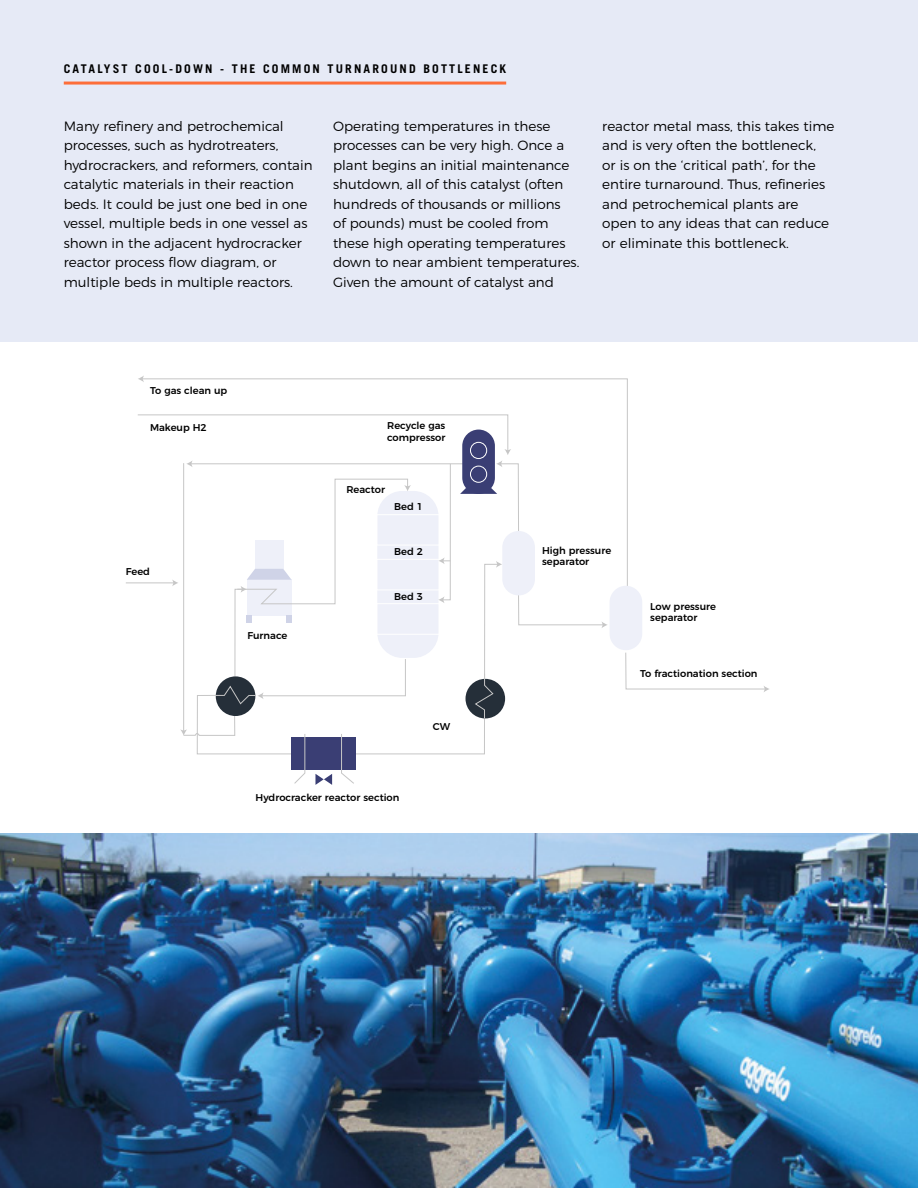
<style>
.page{position:relative;width:918px;height:1188px;background:#fff}
.page>*{position:absolute;margin:0;border:0;box-sizing:border-box;transform-origin:0 0}
.t1{font:300 13.5px/19.5px "Montserrat";color:#000}
.t2{font:700 12px "Trade Gothic";letter-spacing:.18em;color:#000}
.t3{font:500 9.9px/11.9px "Montserrat";color:#000}
</style>
<div class="page">
<div style="left:0;top:0;width:918px;height:341px;background:#e6eaf6"></div>
<hr style="left:64px;top:82px;width:442px;height:3px;background:#fd6e39">
<img style="left:0;top:834px;width:918px;height:354px">
<svg style="left:144px;top:378px;width:484px;height:209px"></svg>
<svg style="left:138px;top:376px;width:6px;height:6px"></svg>
<hr style="left:126px;top:583px;width:48px;height:1px;background:#c6c6c6">
<svg style="left:625px;top:652px;width:144px;height:40px"></svg>
<div style="left:610px;top:586px;width:32px;height:64px;background:#eef0f9;border-radius:16px"></div>
<svg style="left:137px;top:414px;width:471px;height:371px"></svg>
<p class="t2" style="left:64px;top:61px;width:444px">CATALYST COOL-DOWN - THE COMMON TURNAROUND BOTTLENECK</p>
<p class="t1" style="left:64px;top:115px;width:250px">Many refinery and petrochemical processes, such as hydrotreaters, hydrocrackers, and reformers, contain catalytic materials in their reaction beds. It could be just one bed in one vessel, multiple beds in one vessel as shown in the adjacent hydrocracker reactor process flow diagram, or multiple beds in multiple reactors.</p>
<p class="t1" style="left:333px;top:115px;width:248px">Operating temperatures in these processes can be very high. Once a plant begins an initial maintenance shutdown, all of this catalyst (often hundreds of thousands or millions<br>of pounds) must be cooled from these high operating temperatures down to near ambient temperatures.<br>Given the amount of catalyst and</p>
<p class="t1" style="left:602px;top:115px;width:234px">reactor metal mass, this takes time and is very often the bottleneck,<br>or is on the ‘critical path’, for the entire turnaround. Thus, refineries and petrochemical plants are open to any ideas that can reduce or eliminate this bottleneck.</p>
<p class="t3" style="left:150px;top:384px;width:79px">To gas clean up</p>
<p class="t3" style="left:150px;top:421px;width:58px">Makeup H2</p>
<p class="t3" style="left:126px;top:565px;width:26px">Feed</p>
<p class="t3" style="left:247px;top:629px;width:41px">Furnace</p>
<p class="t3" style="left:387px;top:419px;width:60px">Recycle gas compressor</p>
<p class="t3" style="left:346px;top:483px;width:40px">Reactor</p>
<p class="t3" style="left:394px;top:500px;width:30px">Bed 1</p>
<p class="t3" style="left:394px;top:545px;width:30px">Bed 2</p>
<p class="t3" style="left:394px;top:590px;width:30px">Bed 3</p>
<p class="t3" style="left:256px;top:791px;width:145px">Hydrocracker reactor section</p>
<p class="t3" style="left:433px;top:719px;width:19px">CW</p>
<p class="t3" style="left:542px;top:543px;width:71px">High pressure separator</p>
<p class="t3" style="left:650px;top:599px;width:67px">Low pressure separator</p>
<p class="t3" style="left:640px;top:667px;width:119px">To fractionation section</p>
</div>
